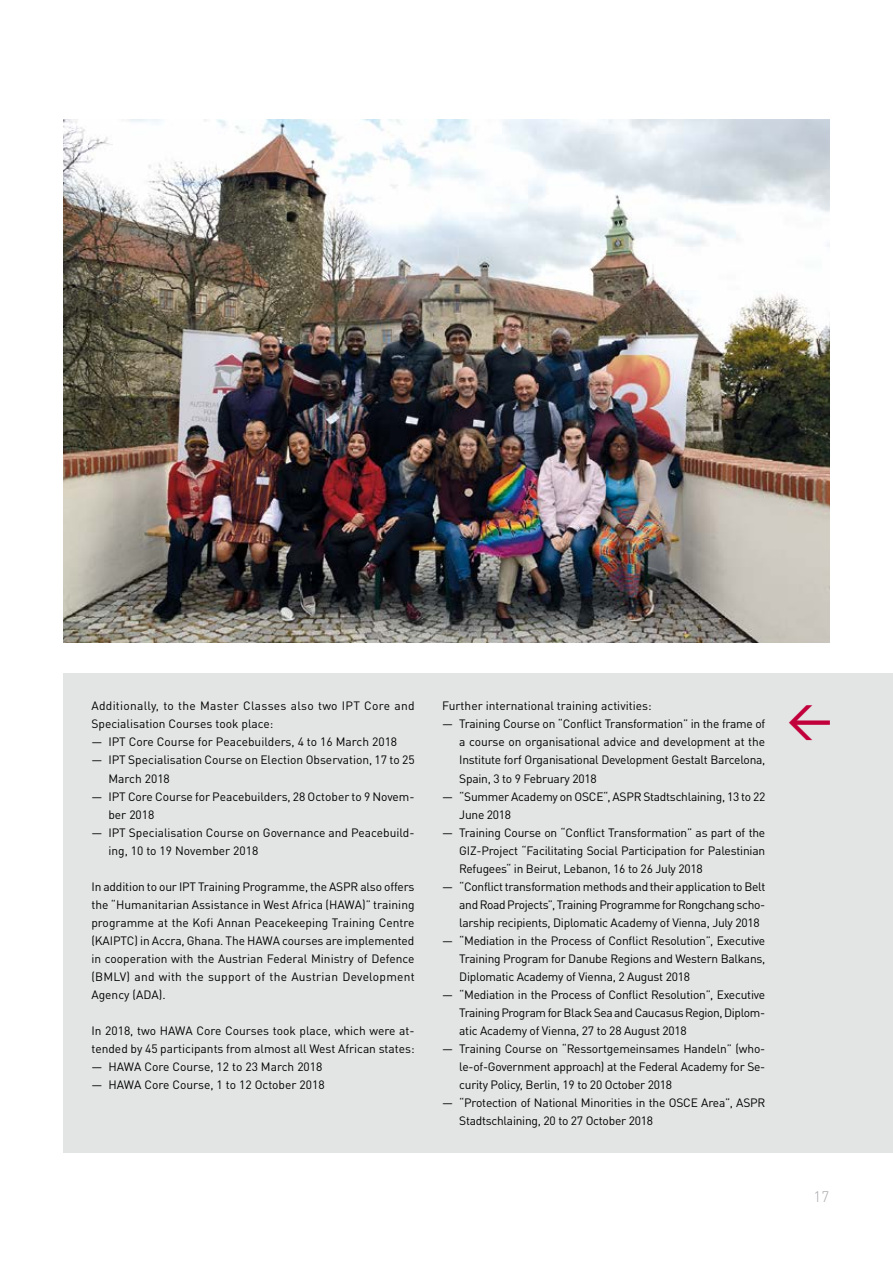
<style>
.page{position:relative;width:893px;height:1263px;background:#fff}
.page>*{position:absolute;margin:0;border:0;box-sizing:border-box;transform-origin:0 0}
.t1{font:500 44.55px "DIN Pro";color:#c1003b}
.t2{font:300 15px "DIN Pro";color:#a7a8aa}
.t3{font:12px/18px "DIN Pro";letter-spacing:-.02em;color:#000;text-align:justify}
.t4{font:12px/18px "DIN Pro";color:#000}
.t5{font:12px "DIN Pro";letter-spacing:.025em;color:#000}
</style>
<div class="page">
<img style="left:64px;top:119px;width:765px;height:524px">
<div style="left:64px;top:673px;width:829px;height:479px;background:#e3e4e4"></div>
<p class="t5" style="left:91px;top:697px;width:325px">Additionally, to the Master Classes also two IPT Core and</p>
<p class="t4" style="left:91px;top:714px;width:184px">Specialisation Courses took place:</p>
<p class="t4" style="left:91px;top:732px;width:307px">― IPT Core Course for Peacebuilders, 4 to 16 March 2018</p>
<p class="t4" style="left:91px;top:750px;width:325px">― IPT Specialisation Course on Election Observation, 17 to 25</p>
<p class="t4" style="left:108px;top:768px;width:63px">March 2018</p>
<p class="t3" style="left:91px;top:786px;width:325px">― IPT Core Course for Peacebuilders, 28 October to 9 Novem-</p>
<p class="t3" style="left:108px;top:804px;width:47px">ber 2018</p>
<p class="t4" style="left:91px;top:822px;width:325px">― IPT Specialisation Course on Governance and Peacebuild-</p>
<p class="t4" style="left:108px;top:840px;width:151px">ing, 10 to 19 November 2018</p>
<p class="t3" style="left:91px;top:876px;width:325px">In addition to our IPT Training Programme, the ASPR also offers the “Humanitarian Assistance in West Africa (HAWA)” training programme at the Kofi Annan Peacekeeping Training Centre (KAIPTC) in Accra, Ghana. The HAWA courses are implemented in cooperation with the Austrian Federal Ministry of Defence (BMLV) and with the support of the Austrian Development Agency (ADA).</p>
<p class="t4" style="left:91px;top:1020px;width:325px">In 2018, two HAWA Core Courses took place, which were at&shy;tended by 45 participants from almost all West African states: ― HAWA Core Course, 12 to 23 March 2018<br>― HAWA Core Course, 1 to 12 October 2018</p>
<p class="t4" style="left:442px;top:696px;width:211px">Further international training activities:</p>
<p class="t3" style="left:442px;top:714px;width:325px">― Training Course on “Conflict Transformation” in the frame of</p>
<p class="t3" style="left:459px;top:732px;width:307px">a course on organisational advice and development at the</p>
<p class="t3" style="left:459px;top:750px;width:308px">Institute forf Organisational Development Gestalt Barcelona,</p>
<p class="t3" style="left:459px;top:768px;width:139px">Spain, 3 to 9 February 2018</p>
<p class="t3" style="left:442px;top:786px;width:325px">― “Summer Academy on OSCE“, ASPR Stadtschlaining, 13 to 22</p>
<p class="t3" style="left:459px;top:804px;width:53px">June 2018</p>
<p class="t3" style="left:442px;top:822px;width:325px">― Training Course on “Conflict Transformation” as part of the</p>
<p class="t3" style="left:459px;top:840px;width:307px">GIZ-Project “Facilitating Social Participation for Palestinian</p>
<p class="t3" style="left:459px;top:858px;width:245px">Refugees“ in Beirut, Lebanon, 16 to 26 July 2018</p>
<p class="t3" style="left:442px;top:876px;width:325px">― “Conflict transformation methods and their application to Belt</p>
<p class="t3" style="left:459px;top:894px;width:308px">and Road Projects”, Training Programme for Rongchang scho-</p>
<p class="t3" style="left:459px;top:912px;width:302px">larship recipients, Diplomatic Academy of Vienna, July 2018</p>
<p class="t3" style="left:442px;top:930px;width:324px">― “Mediation in the Process of Conflict Resolution”, Executive</p>
<p class="t3" style="left:459px;top:948px;width:308px">Training Program for Danube Regions and Western Balkans,</p>
<p class="t3" style="left:459px;top:966px;width:232px">Diplomatic Academy of Vienna, 2 August 2018</p>
<p class="t3" style="left:442px;top:984px;width:324px">― “Mediation in the Process of Conflict Resolution”, Executive</p>
<p class="t3" style="left:459px;top:1002px;width:307px">Training Program for Black Sea and Caucasus Region, Diplom-</p>
<p class="t3" style="left:459px;top:1020px;width:229px">atic Academy of Vienna, 27 to 28 August 2018</p>
<p class="t3" style="left:442px;top:1038px;width:325px">― Training Course on “Ressortgemeinsames Handeln” (who-</p>
<p class="t3" style="left:459px;top:1056px;width:308px">le-of-Government approach) at the Federal Academy for Se-</p>
<p class="t3" style="left:459px;top:1074px;width:214px">curity Policy, Berlin, 19 to 20 October 2018</p>
<p class="t3" style="left:442px;top:1092px;width:325px">― “Protection of National Minorities in the OSCE Area”, ASPR</p>
<p class="t3" style="left:459px;top:1110px;width:195px">Stadtschlaining, 20 to 27 October 2018</p>
<h1 class="t1" style="left:787px;top:683px;width:47px">←</h1>
<p class="t2" style="left:814px;top:1185px;width:17px">17</p>
</div>
